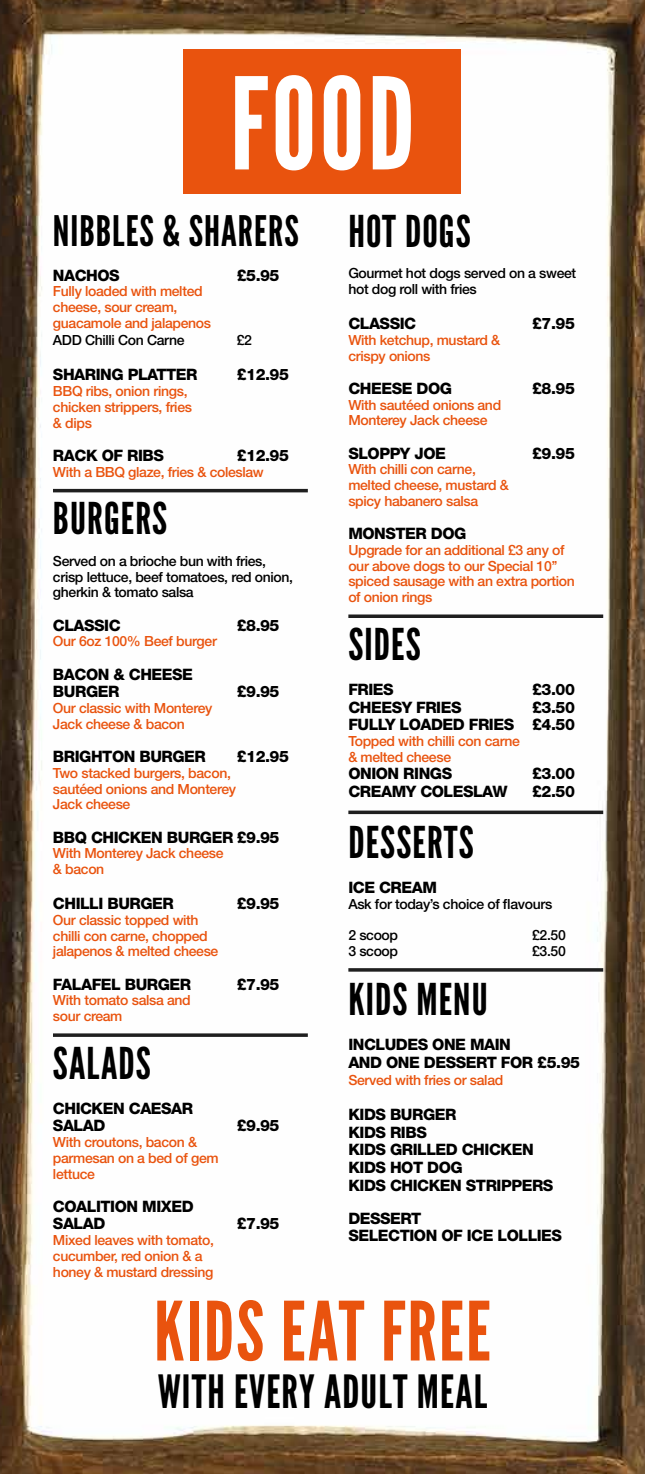
<style>
.page{position:relative;width:645px;height:1474px;background:#fff}
.page>*{position:absolute;margin:0;border:0;box-sizing:border-box;transform-origin:0 0}
.t1{font:126.88px "League Gothic";color:#fff}
.t2{font:81.38px "League Gothic";letter-spacing:.025em;color:#e9530e}
.t3{font:45.68px "League Gothic";letter-spacing:.025em;color:#000}
.t4{font:43.75px "League Gothic";letter-spacing:.025em;color:#000}
.t5{font:42px "League Gothic";letter-spacing:.025em;color:#000}
.t6{font:800 15.75px/17.5px "Helvetica Neue LT Std";letter-spacing:-.03em;color:#000}
.t7{font:500 14px/15.8px "Helvetica Neue LT Std";letter-spacing:-.025em;color:#e9530e}
.t8{font:500 14px/15.8px "Helvetica Neue LT Std";letter-spacing:-.025em;color:#000}
</style>
<div class="page">
<img style="left:0;top:0;width:645px;height:1473px">
<hr style="left:53px;top:489px;width:255px;height:3px;background:#1f1f1f">
<hr style="left:53px;top:1033px;width:255px;height:3px;background:#1f1f1f">
<svg style="left:348px;top:614px;width:255px;height:4px"></svg>
<svg style="left:348px;top:810px;width:255px;height:4px"></svg>
<hr style="left:348px;top:968px;width:255px;height:3px;background:#1f1f1f">
<div style="left:184px;top:49px;width:277px;height:144px;background:#e9530e"></div>
<h1 class="t1" style="left:230px;top:51px;width:186px">FOOD</h1>
<h3 class="t5" style="left:53px;top:206px;width:247px">NIBBLES &amp; SHARERS</h3>
<p class="t6" style="left:53px;top:266px;width:68px">NACHOS</p>
<p class="t6" style="left:237px;top:266px;width:44px">£5.95</p>
<p class="t7" style="left:53px;top:283px;width:160px">Fully loaded with melted cheese, sour cream, guacamole and jalapenos</p>
<p class="t8" style="left:53px;top:332px;width:133px">ADD Chilli Con Carne</p>
<p class="t8" style="left:237px;top:332px;width:17px">£2</p>
<p class="t6" style="left:53px;top:366px;width:146px">SHARING PLATTER</p>
<p class="t6" style="left:237px;top:366px;width:54px">£12.95</p>
<p class="t7" style="left:53px;top:383px;width:141px">BBQ ribs, onion rings, chicken strippers, fries &amp; dips</p>
<p class="t6" style="left:53px;top:446px;width:112px">RACK OF RIBS</p>
<p class="t6" style="left:237px;top:446px;width:54px">£12.95</p>
<p class="t7" style="left:53px;top:463px;width:212px">With a BBQ glaze, fries &amp; coleslaw</p>
<h3 class="t4" style="left:53px;top:493px;width:116px">BURGERS</h3>
<p class="t8" style="left:53px;top:553px;width:242px">Served on a brioche bun with fries, crisp lettuce, beef tomatoes, red onion, gherkin &amp; tomato salsa</p>
<p class="t6" style="left:53px;top:616px;width:69px">CLASSIC</p>
<p class="t6" style="left:237px;top:616px;width:44px">£8.95</p>
<p class="t7" style="left:53px;top:633px;width:165px">Our 6oz 100% Beef burger</p>
<p class="t6" style="left:53px;top:665px;width:141px">BACON &amp; CHEESE<br>BURGER</p>
<p class="t6" style="left:237px;top:683px;width:44px">£9.95</p>
<p class="t7" style="left:53px;top:700px;width:161px">Our classic with Monterey<br>Jack cheese &amp; bacon</p>
<p class="t6" style="left:53px;top:747px;width:154px">BRIGHTON BURGER</p>
<p class="t6" style="left:237px;top:747px;width:54px">£12.95</p>
<p class="t7" style="left:53px;top:764px;width:185px">Two stacked burgers, bacon, sautéed onions and Monterey<br>Jack cheese</p>
<p class="t6" style="left:53px;top:828px;width:228px">BBQ CHICKEN BURGER £9.95</p>
<p class="t7" style="left:53px;top:845px;width:172px">With Monterey Jack cheese &amp; bacon</p>
<p class="t6" style="left:53px;top:894px;width:122px">CHILLI BURGER</p>
<p class="t6" style="left:237px;top:894px;width:44px">£9.95</p>
<p class="t7" style="left:53px;top:911px;width:167px">Our classic topped with chilli con carne, chopped jalapenos &amp; melted cheese</p>
<p class="t6" style="left:53px;top:975px;width:140px">FALAFEL BURGER</p>
<p class="t6" style="left:237px;top:975px;width:44px">£7.95</p>
<p class="t7" style="left:53px;top:992px;width:139px">With tomato salsa and sour cream</p>
<h3 class="t4" style="left:53px;top:1038px;width:99px">SALADS</h3>
<p class="t6" style="left:53px;top:1099px;width:142px">CHICKEN CAESAR<br>SALAD</p>
<p class="t6" style="left:237px;top:1117px;width:44px">£9.95</p>
<p class="t7" style="left:53px;top:1134px;width:167px">With croutons, bacon &amp; parmesan on a bed of gem lettuce</p>
<p class="t6" style="left:53px;top:1197px;width:142px">COALITION MIXED<br>SALAD</p>
<p class="t7" style="left:53px;top:1232px;width:162px">Mixed leaves with tomato, cucumber, red onion &amp; a honey &amp; mustard dressing</p>
<p class="t6" style="left:237px;top:1215px;width:44px">£7.95</p>
<h3 class="t4" style="left:348px;top:206px;width:124px">HOT DOGS</h3>
<p class="t8" style="left:348px;top:265px;width:229px">Gourmet hot dogs served on a sweet hot dog roll with fries</p>
<p class="t6" style="left:348px;top:315px;width:69px">CLASSIC</p>
<p class="t6" style="left:532px;top:315px;width:44px">£7.95</p>
<p class="t7" style="left:348px;top:332px;width:153px">With ketchup, mustard &amp; crispy onions</p>
<p class="t6" style="left:348px;top:379px;width:105px">CHEESE DOG</p>
<p class="t6" style="left:532px;top:379px;width:44px">£8.95</p>
<p class="t7" style="left:348px;top:396px;width:154px">With sautéed onions and<br>Monterey Jack cheese</p>
<p class="t6" style="left:348px;top:444px;width:99px">SLOPPY JOE</p>
<p class="t6" style="left:532px;top:444px;width:44px">£9.95</p>
<p class="t7" style="left:348px;top:461px;width:162px">With chilli con carne, melted cheese, mustard &amp; spicy habanero salsa</p>
<p class="t6" style="left:348px;top:525px;width:120px">MONSTER DOG</p>
<p class="t7" style="left:348px;top:542px;width:228px">Upgrade for an additional £3 any of our above dogs to our Special 10’’ spiced sausage with an extra portion of onion rings</p>
<h3 class="t4" style="left:348px;top:619px;width:74px">SIDES</h3>
<p class="t6" style="left:348px;top:680px;width:47px">FRIES</p>
<p class="t6" style="left:532px;top:680px;width:44px">£3.00</p>
<p class="t6" style="left:348px;top:698px;width:115px">CHEESY FRIES</p>
<p class="t6" style="left:348px;top:698px;width:228px;text-align:right">£3.50<br>FULLY LOADED FRIES £4.50</p>
<p class="t7" style="left:348px;top:732px;width:173px">Topped with chilli con carne &amp; melted cheese</p>
<p class="t6" style="left:348px;top:764px;width:105px">ONION RINGS</p>
<p class="t6" style="left:532px;top:764px;width:44px">£3.00</p>
<p class="t6" style="left:348px;top:782px;width:161px">CREAMY COLESLAW</p>
<p class="t6" style="left:532px;top:782px;width:44px">£2.50</p>
<h3 class="t4" style="left:348px;top:817px;width:127px">DESSERTS</h3>
<p class="t6" style="left:348px;top:878px;width:90px">ICE CREAM</p>
<p class="t8" style="left:348px;top:895px;width:205px">Ask for today’s choice of flavours</p>
<p class="t8" style="left:348px;top:927px;width:51px">2 scoop</p>
<p class="t8" style="left:532px;top:927px;width:35px">£2.50</p>
<p class="t8" style="left:348px;top:942px;width:51px">3 scoop</p>
<p class="t8" style="left:532px;top:942px;width:35px">£3.50</p>
<h3 class="t4" style="left:348px;top:974px;width:141px">KIDS MENU</h3>
<p class="t6" style="left:348px;top:1036px;width:233px">INCLUDES ONE MAIN<br>AND ONE DESSERT FOR £5.95</p>
<p class="t7" style="left:348px;top:1072px;width:156px">Served with fries or salad</p>
<p class="t6" style="left:348px;top:1106px;width:207px">KIDS BURGER<br>KIDS RIBS<br>KIDS GRILLED CHICKEN<br>KIDS HOT DOG<br>KIDS CHICKEN STRIPPERS</p>
<p class="t6" style="left:348px;top:1209px;width:215px">DESSERT<br>SELECTION OF ICE LOLLIES</p>
<h2 class="t2" style="left:154px;top:1284px;width:338px">KIDS EAT FREE</h2>
<h3 class="t3" style="left:158px;top:1365px;width:331px">WITH EVERY ADULT MEAL</h3>
</div>
